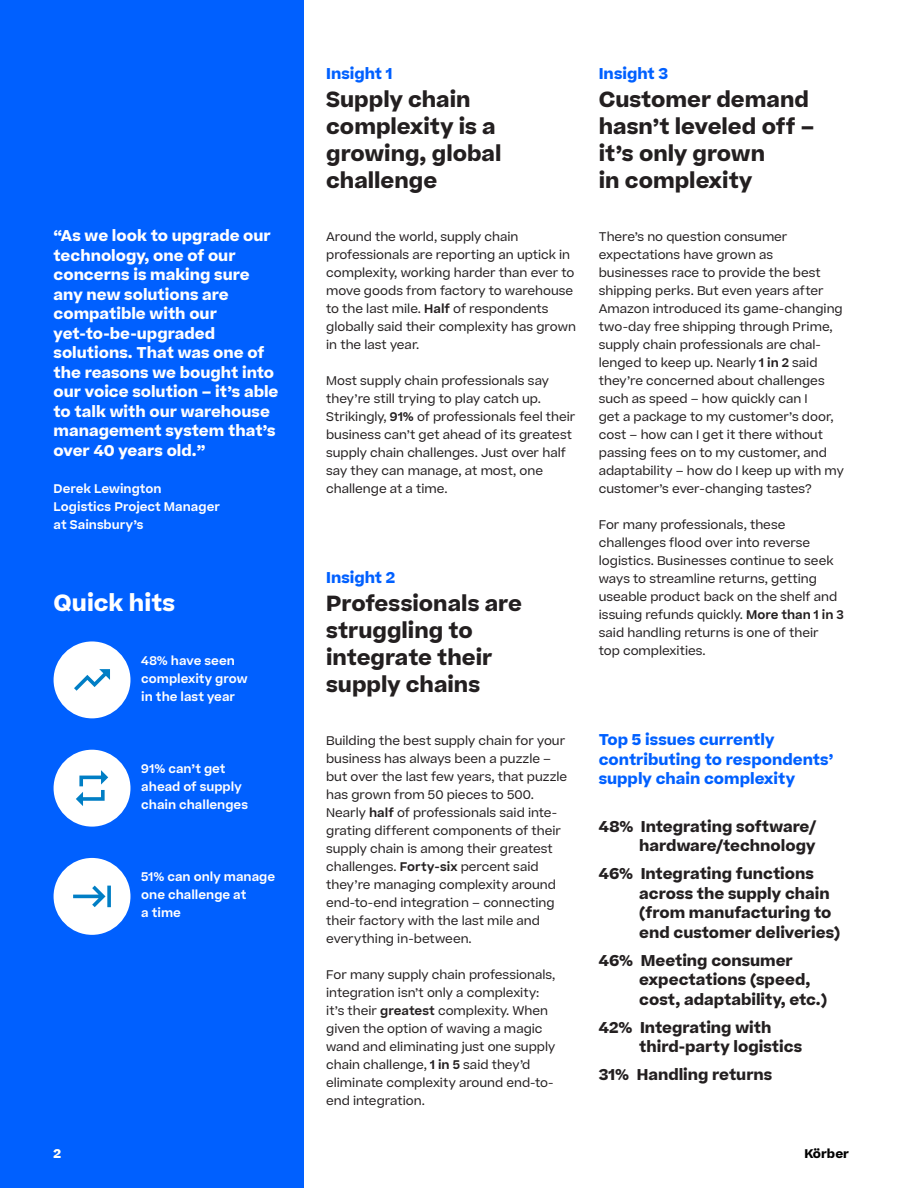
<style>
.page{position:relative;width:918px;height:1188px;background:#fff}
.page>*{position:absolute;margin:0;border:0;box-sizing:border-box;transform-origin:0 0}
.KOE_Box_Title_15pt{font:700 22.5px "Koerber";color:#fff}
.KOE_Features_And_Ben{font:700 21px/27.3px "Koerber";color:#231f20}
.KOE_Features_And_Ben-2{font:700 15px/19.5px "Koerber";color:#231f20}
.KOE_Quote_10pt{font:700 15px/19.5px "Koerber";color:#fff}
.KOE_Features_And_Ben-3{font:700 15px/19.5px "Koerber";color:#0060ff}
.KOE_Copy_8pt{font:12px/18px "Koerber";color:#231f20}
.KOE_Box_Copy_8pt{font:600 12px/18px "Koerber";color:#fff}
.KOE_Quote_Name_8pt{font:600 12px/18px "Koerber";color:#fff}
.t1{font:700 12px "Koerber";color:#000}
.t2{font:700 12px "Koerber";color:#fff}
.s1{font-weight:600}
</style>
<div class="page">
<div style="left:0;top:0;width:304px;height:1188px;background:#0060ff"></div>
<div style="left:54px;top:641px;width:76px;height:77px;background:#fff;border-radius:50%"></div>
<div style="left:54px;top:750px;width:76px;height:77px;background:#fff;border-radius:50%"></div>
<div style="left:54px;top:858px;width:76px;height:77px;background:#fff;border-radius:50%"></div>
<svg style="left:73px;top:886px;width:38px;height:21px"></svg>
<svg style="left:74px;top:669px;width:36px;height:22px"></svg>
<svg style="left:76px;top:770px;width:32px;height:36px"></svg>
<p class="KOE_Quote_10pt" style="left:54px;top:226px;width:226px">“As we look to upgrade our technology, one of our concerns is making sure any new solutions are compatible with our yet-to-be-upgraded solutions. That was one of the reasons we bought into our voice solution – it’s able to talk with our warehouse management system that’s over 40 years old.”</p>
<p class="KOE_Quote_Name_8pt" style="left:54px;top:480px;width:109px">Derek Lewington</p>
<p class="KOE_Quote_Name_8pt" style="left:54px;top:498px;width:168px">Logistics Project Manager at Sainsbury’s</p>
<p class="KOE_Box_Title_15pt" style="left:54px;top:587px;width:123px">Quick hits</p>
<p class="KOE_Box_Copy_8pt" style="left:141px;top:652px;width:108px">48% have seen complexity grow in the last year</p>
<p class="KOE_Box_Copy_8pt" style="left:141px;top:760px;width:108px">91% can’t get ahead of supply chain challenges</p>
<p class="KOE_Box_Copy_8pt" style="left:141px;top:868px;width:135px">51% can only manage one challenge at<br>a time</p>
<p class="t2" style="left:54px;top:1145px;width:9px">2</p>
<p class="KOE_Features_And_Ben-3" style="left:326px;top:64px;width:68px">Insight 1</p>
<p class="KOE_Features_And_Ben" style="left:326px;top:85px;width:177px">Supply chain complexity is a growing, global challenge</p>
<p class="KOE_Copy_8pt" style="left:326px;top:228px;width:251px">Around the world, supply chain professionals are reporting an uptick in complexity, working harder than ever to move goods from factory to warehouse to the last mile. <span class="s1">Half</span> of respondents globally said their complexity has grown in the last year.</p>
<p class="KOE_Copy_8pt" style="left:326px;top:372px;width:251px">Most supply chain professionals say they’re still trying to play catch up.<br>Strikingly, <span class="s1">91%</span> of professionals feel their business can’t get ahead of its greatest supply chain challenges. Just over half say they can manage, at most, one challenge at a time.</p>
<p class="KOE_Features_And_Ben-3" style="left:326px;top:568px;width:71px">Insight 2</p>
<p class="KOE_Features_And_Ben" style="left:326px;top:589px;width:197px">Professionals are struggling to integrate their supply chains</p>
<p class="KOE_Copy_8pt" style="left:326px;top:732px;width:242px">Building the best supply chain for your business has always been a puzzle – but over the last few years, that puzzle has grown from 50 pieces to 500.<br>Nearly <span class="s1">half</span> of professionals said inte&shy;grating different components of their supply chain is among their greatest challenges. <span class="s1">Forty-six</span> percent said they’re managing complexity around end-to-end integration – connecting their factory with the last mile and everything in-between.</p>
<p class="KOE_Copy_8pt" style="left:326px;top:966px;width:231px">For many supply chain professionals, integration isn’t only a complexity: it’s their <span class="s1">greatest</span> complexity. When given the option of waving a magic wand and eliminating just one supply chain challenge, <span class="s1">1 in 5</span> said they’d eliminate complexity around end-to&shy;end integration.</p>
<p class="KOE_Features_And_Ben-3" style="left:599px;top:64px;width:71px">Insight 3</p>
<p class="KOE_Features_And_Ben" style="left:599px;top:85px;width:217px">Customer demand hasn’t leveled off – it’s only grown<br>in complexity</p>
<p class="KOE_Copy_8pt" style="left:599px;top:228px;width:247px">There’s no question consumer expectations have grown as businesses race to provide the best shipping perks. But even years after Amazon introduced its game-changing two-day free shipping through Prime, supply chain professionals are chal&shy;lenged to keep up. Nearly <span class="s1">1 in 2</span> said they’re concerned about challenges such as speed – how quickly can I<br>get a package to my customer’s door, cost – how can I get it there without passing fees on to my customer, and adaptability – how do I keep up with my customer’s ever-changing tastes?</p>
<p class="KOE_Copy_8pt" style="left:599px;top:516px;width:247px">For many professionals, these challenges flood over into reverse logistics. Businesses continue to seek ways to streamline returns, getting useable product back on the shelf and issuing refunds quickly. <span class="s1">More than 1 in 3 </span>said handling returns is one of their<br>top complexities.</p>
<p class="KOE_Features_And_Ben-3" style="left:599px;top:730px;width:236px">Top 5 issues currently contributing to respondents’ supply chain complexity</p>
<p class="KOE_Features_And_Ben-2" style="left:599px;top:817px;width:218px;text-align:right">48% Integrating software/ hardware/technology</p>
<p class="KOE_Features_And_Ben-2" style="left:639px;top:864px;width:203px;text-indent:-40px">46% Integrating functions across the supply chain (from manufacturing to end customer deliveries)</p>
<p class="KOE_Features_And_Ben-2" style="left:639px;top:951px;width:189px;text-indent:-40px">46% Meeting consumer expectations (speed, cost, adaptability, etc.)</p>
<p class="KOE_Features_And_Ben-2" style="left:639px;top:1018px;width:164px;text-indent:-40px">42% Integrating with third-party logistics</p>
<p class="KOE_Features_And_Ben-2" style="left:599px;top:1065px;width:175px">31% Handling returns</p>
<p class="t1" style="left:804px;top:1145px;width:46px">Körber</p>
</div>
